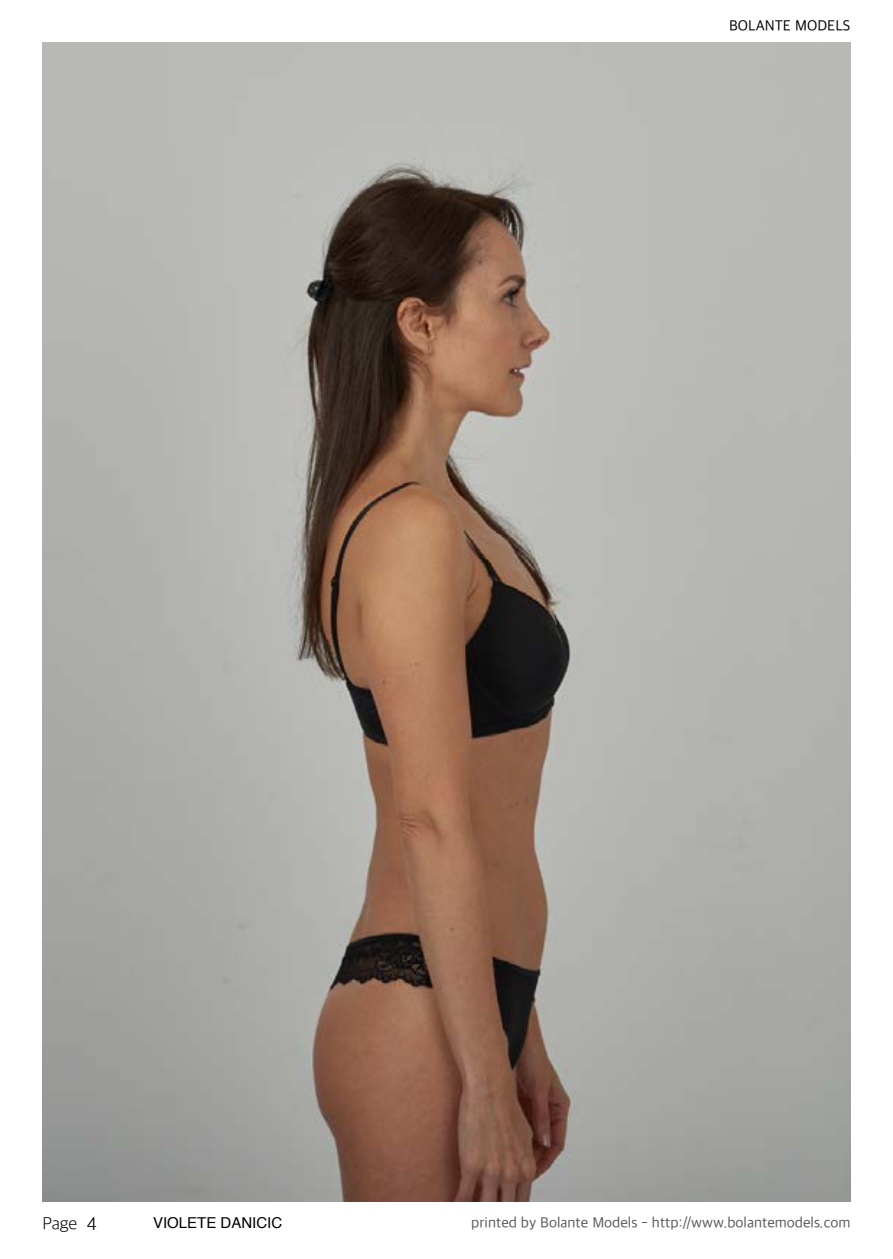
<style>
.page{position:relative;width:893px;height:1259px;background:#fff}
.page>*{position:absolute;margin:0;border:0;box-sizing:border-box;transform-origin:0 0}
.t1{font:200 18px "Apple SD Gothic Neo";color:#000}
.t2{font:15px "Apple SD Gothic Neo";color:#58595b}
.t3{font:15px "Helvetica";color:#000}
.t4{font:15px "Apple SD Gothic Neo";color:#000}
.s1{font-family:"Helvetica";font-weight:300}
</style>
<div class="page">
<img style="left:43px;top:43px;width:807px;height:1158px">
<p class="t4" style="left:729px;top:17px;width:123px">BOLANTE MODELS</p>
<p class="t1" style="left:43px;top:1214px;width:56px">Page <span class="s1">4</span></p>
<p class="t3" style="left:153px;top:1211px;width:131px">VIOLETE DANICIC</p>
<p class="t2" style="left:471px;top:1214px;width:381px">printed by Bolante Models - http://www.bolantemodels.com</p>
</div>
